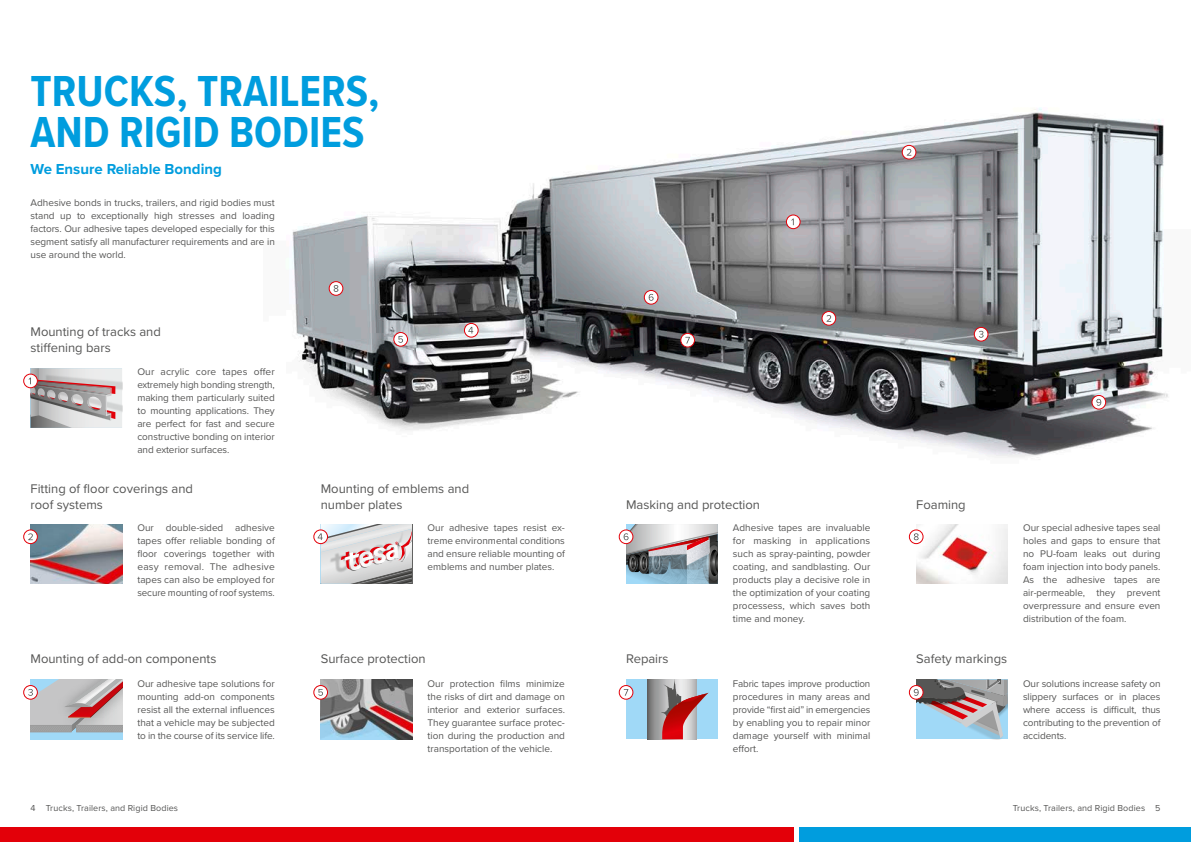
<style>
.page{position:relative;width:1191px;height:842px;background:#fff}
.page>*{position:absolute;margin:0;border:0;box-sizing:border-box;transform-origin:0 0}
.t1{font:700 45px/40.5px "Proxima Nova Cond";color:#009dde}
.t2{font:700 15px "Proxima Nova";color:#009dde}
.t3{font:13px/15.6px "Proxima Nova";color:#565655}
.t4{font:10px/13px "Proxima Nova";color:#565655;text-align:justify}
.t5{font:9px "Proxima Nova";letter-spacing:.01em;color:#565655}
</style>
<div class="page">
<img style="left:292px;top:107px;width:876px;height:351px">
<svg style="left:822px;top:311px;width:13px;height:14px"></svg>
<div style="left:821px;top:311px;width:15px;height:14px;border:1px solid #e30009;border-radius:50%"></div>
<svg style="left:826px;top:315px;width:5px;height:7px"></svg>
<svg style="left:902px;top:145px;width:14px;height:14px"></svg>
<div style="left:902px;top:145px;width:14px;height:14px;border:1px solid #e30009;border-radius:50%"></div>
<svg style="left:906px;top:149px;width:5px;height:7px"></svg>
<svg style="left:974px;top:327px;width:14px;height:14px"></svg>
<div style="left:974px;top:327px;width:14px;height:14px;border:1px solid #e30009;border-radius:50%"></div>
<svg style="left:978px;top:331px;width:5px;height:7px"></svg>
<div style="left:464px;top:323px;width:14px;height:14px;background:#fff;border-radius:50%"></div>
<div style="left:464px;top:323px;width:14px;height:14px;border:1px solid #e30009;border-radius:50%"></div>
<svg style="left:468px;top:327px;width:5px;height:7px"></svg>
<div style="left:394px;top:332px;width:13px;height:14px;background:#fff;border-radius:50%"></div>
<div style="left:393px;top:332px;width:15px;height:14px;border:1px solid #e30009;border-radius:50%"></div>
<svg style="left:398px;top:336px;width:5px;height:7px"></svg>
<svg style="left:329px;top:282px;width:14px;height:13px"></svg>
<div style="left:329px;top:281px;width:14px;height:15px;border:1px solid #e30009;border-radius:50%"></div>
<svg style="left:334px;top:285px;width:4px;height:7px"></svg>
<svg style="left:644px;top:290px;width:14px;height:14px"></svg>
<div style="left:644px;top:290px;width:14px;height:14px;border:1px solid #e30009;border-radius:50%"></div>
<svg style="left:648px;top:294px;width:5px;height:7px"></svg>
<svg style="left:681px;top:333px;width:13px;height:14px"></svg>
<div style="left:680px;top:333px;width:14px;height:14px;border:1px solid #e30009;border-radius:50%"></div>
<svg style="left:685px;top:337px;width:5px;height:6px"></svg>
<svg style="left:1092px;top:395px;width:13px;height:14px"></svg>
<div style="left:1091px;top:395px;width:15px;height:14px;border:1px solid #e30009;border-radius:50%"></div>
<svg style="left:1096px;top:399px;width:5px;height:7px"></svg>
<div style="left:23px;top:374px;width:15px;height:14px;border:1px solid #e30009;border-radius:50%"></div>
<svg style="left:29px;top:368px;width:93px;height:60px;background:#beb5b5"></svg>
<svg style="left:31px;top:732px;width:91px;height:7px"></svg>
<div style="left:23px;top:685px;width:15px;height:14px;border:1px solid #e30009;border-radius:50%"></div>
<svg style="left:28px;top:680px;width:94px;height:52px;background:#bfb0b2"></svg>
<img style="left:321px;top:680px;width:91px;height:59px">
<div style="left:314px;top:685px;width:13px;height:14px;background:#fff;border-radius:50%"></div>
<div style="left:313px;top:685px;width:15px;height:14px;border:1px solid #e30009;border-radius:50%"></div>
<svg style="left:318px;top:689px;width:5px;height:7px"></svg>
<div style="left:626px;top:680px;width:91px;height:59px;background:#a0d9f7"></div>
<svg style="left:647px;top:680px;width:14px;height:59px"></svg>
<svg style="left:661px;top:680px;width:47px;height:59px"></svg>
<div style="left:619px;top:685px;width:14px;height:14px;background:#fff;border-radius:50%"></div>
<div style="left:619px;top:685px;width:14px;height:14px;border:1px solid #e30009;border-radius:50%"></div>
<svg style="left:624px;top:689px;width:4px;height:7px"></svg>
<svg style="left:786px;top:215px;width:14px;height:14px"></svg>
<div style="left:786px;top:215px;width:14px;height:14px;border:1px solid #e30009;border-radius:50%"></div>
<svg style="left:791px;top:218px;width:2px;height:7px"></svg>
<div style="left:909px;top:685px;width:14px;height:14px;border:1px solid #e30009;border-radius:50%"></div>
<svg style="left:913px;top:680px;width:94px;height:58px;background:#a0a2ac"></svg>
<img style="left:31px;top:524px;width:91px;height:60px">
<svg style="left:24px;top:530px;width:13px;height:14px"></svg>
<div style="left:23px;top:530px;width:15px;height:14px;border:1px solid #e30009;border-radius:50%"></div>
<svg style="left:28px;top:533px;width:5px;height:7px"></svg>
<div style="left:313px;top:530px;width:15px;height:14px;border:1px solid #e30009;border-radius:50%"></div>
<svg style="left:318px;top:524px;width:94px;height:60px;background:#d0c6c7"></svg>
<div style="left:619px;top:530px;width:14px;height:14px;border:1px solid #e30009;border-radius:50%"></div>
<svg style="left:623px;top:524px;width:94px;height:60px;background:#a3a6ad"></svg>
<img style="left:916px;top:524px;width:91px;height:60px">
<svg style="left:909px;top:530px;width:14px;height:14px"></svg>
<div style="left:909px;top:530px;width:14px;height:14px;border:1px solid #e30009;border-radius:50%"></div>
<svg style="left:913px;top:533px;width:5px;height:7px"></svg>
<div style="left:0;top:827px;width:794px;height:15px;background:#e30009"></div>
<div style="left:799px;top:827px;width:392px;height:15px;background:#009dde"></div>
<h1 class="t1" style="left:31px;top:73px;width:350px">TRUCKS, TRAILERS,<br>AND RIGID BODIES</h1>
<h2 class="t2" style="left:31px;top:160px;width:193px">We Ensure Reliable Bonding</h2>
<p class="t4" style="left:31px;top:197px;width:246px">Adhesive bonds in trucks, trailers, and rigid bodies must stand up to exceptionally high stresses and loading factors. Our adhesive tapes developed especially for this segment satisfy all manufacturer requirements and are in use around the world.</p>
<h3 class="t3" style="left:31px;top:324px;width:132px">Mounting of tracks and stiffening bars</h3>
<p class="t4" style="left:137px;top:365px;width:139px">Our acrylic core tapes offer extremely high bonding strength, making them particularly suited to mounting applications. They are perfect for fast and secure constructive bonding on interior and exterior surfaces.</p>
<h3 class="t3" style="left:31px;top:481px;width:164px">Fitting of floor coverings and roof systems</h3>
<h3 class="t3" style="left:321px;top:481px;width:150px">Mounting of emblems and number plates</h3>
<h3 class="t3" style="left:626px;top:497px;width:135px">Masking and protection</h3>
<h3 class="t3" style="left:916px;top:497px;width:51px">Foaming</h3>
<p class="t4" style="left:137px;top:522px;width:139px">Our double-sided adhesive tapes offer reliable bonding of floor coverings together with easy removal. The adhesive tapes can also be employed for secure mounting of roof systems.</p>
<p class="t4" style="left:733px;top:522px;width:139px">Adhesive tapes are invaluable for masking in applications such as spray-painting, powder coating, and sandblasting. Our products play a decisive role in the optimization of your coating processess, which saves both time and money.</p>
<p class="t4" style="left:427px;top:522px;width:139px">Our adhesive tapes resist ex&shy;treme environmental conditions and ensure reliable mounting of emblems and number plates.</p>
<p class="t4" style="left:1023px;top:522px;width:139px">Our special adhesive tapes seal holes and gaps to ensure that no PU-foam leaks out during foam injection into body panels.<br>As the adhesive tapes are air-permeable, they prevent overpressure and ensure even distribution of the foam.</p>
<h3 class="t3" style="left:31px;top:651px;width:187px">Mounting of add-on components</h3>
<p class="t4" style="left:137px;top:678px;width:139px">Our adhesive tape solutions for mounting add-on components resist all the external influences that a vehicle may be subjected to in the course of its service life.</p>
<h3 class="t3" style="left:321px;top:651px;width:106px">Surface protection</h3>
<p class="t4" style="left:427px;top:678px;width:139px">Our protection films minimize the risks of dirt and damage on interior and exterior surfaces.<br>They guarantee surface protec&shy;tion during the production and transportation of the vehicle.</p>
<h3 class="t3" style="left:626px;top:651px;width:44px">Repairs</h3>
<p class="t4" style="left:733px;top:678px;width:139px">Fabric tapes improve production procedures in many areas and provide “first aid” in emergencies by enabling you to repair minor damage yourself with minimal effort.</p>
<h3 class="t3" style="left:916px;top:651px;width:92px">Safety markings</h3>
<p class="t4" style="left:1023px;top:678px;width:139px">Our solutions increase safety on slippery surfaces or in places where access is difficult, thus contributing to the prevention of accidents.</p>
<p class="t5" style="left:31px;top:803px;width:7px">4</p>
<p class="t5" style="left:1155px;top:803px;width:7px">5</p>
<p class="t5" style="left:46px;top:803px;width:134px">Trucks, Trailers, and Rigid Bodies</p>
<p class="t5" style="left:1012px;top:803px;width:134px">Trucks, Trailers, and Rigid Bodies</p>
</div>
